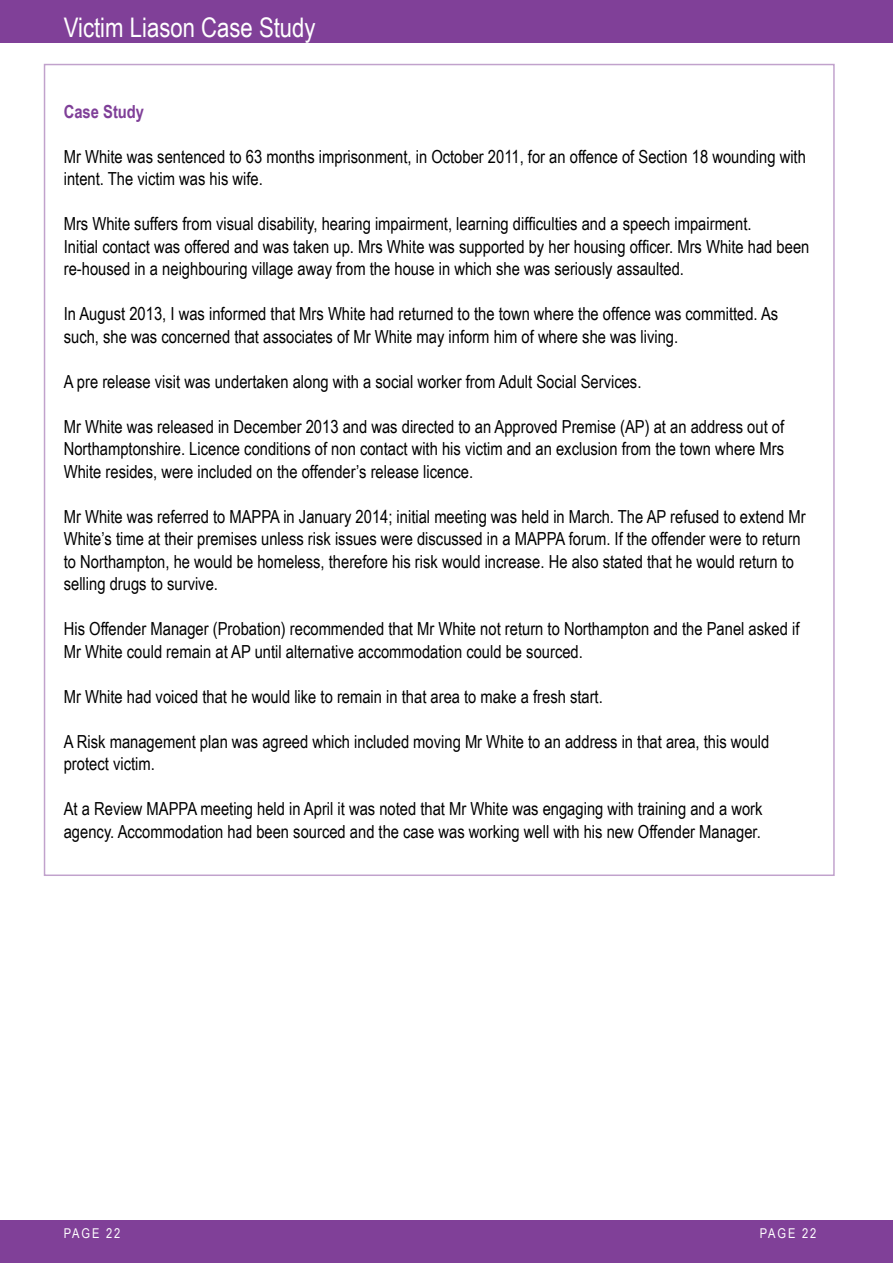
<style>
.page{position:relative;width:893px;height:1263px;background:#fff}
.page>*{position:absolute;margin:0;border:0;box-sizing:border-box;transform-origin:0 0}
.t1{font:27px "Arial Narrow";color:#fff}
.t2{font:18px/22.5px "Arial Narrow";color:#000}
.t3{font:700 18px "Arial Narrow";color:#7f3f98}
.t4{font:13.5px "Arial Narrow";letter-spacing:.14em;color:#fff}
</style>
<div class="page">
<div style="left:0;top:0;width:893px;height:43px;background:#804098"></div>
<div style="left:0;top:1220px;width:893px;height:43px;background:#804098"></div>
<h1 class="t1" style="left:64px;top:12px;width:253px">Victim Liason Case Study</h1>
<p class="t3" style="left:64px;top:101px;width:82px">Case Study</p>
<p class="t2" style="left:64px;top:145px;width:744px">Mr White was sentenced to 63 months imprisonment, in October 2011, for an offence of Section 18 wounding with intent. The victim was his wife.</p>
<p class="t2" style="left:64px;top:212px;width:747px">Mrs White suffers from visual disability, hearing impairment, learning difficulties and a speech impairment.<br>Initial contact was offered and was taken up. Mrs White was supported by her housing officer. Mrs White had been re-housed in a neighbouring village away from the house in which she was seriously assaulted.</p>
<p class="t2" style="left:64px;top:302px;width:716px">In August 2013, I was informed that Mrs White had returned to the town where the offence was committed. As such, she was concerned that associates of Mr White may inform him of where she was living.</p>
<p class="t2" style="left:64px;top:370px;width:579px">A pre release visit was undertaken along with a social worker from Adult Social Services.</p>
<p class="t2" style="left:64px;top:415px;width:722px;text-align:justify">Mr White was released in December 2013 and was directed to an Approved Premise (AP) at an address out of Northamptonshire. Licence conditions of non contact with his victim and an exclusion from the town where Mrs White resides, were included on the offender’s release licence.</p>
<p class="t2" style="left:64px;top:505px;width:743px">Mr White was referred to MAPPA in January 2014; initial meeting was held in March. The AP refused to extend Mr White’s time at their premises unless risk issues were discussed in a MAPPA forum. If the offender were to return to Northampton, he would be homeless, therefore his risk would increase. He also stated that he would return to selling drugs to survive.</p>
<p class="t2" style="left:64px;top:617px;width:737px">His Offender Manager (Probation) recommended that Mr White not return to Northampton and the Panel asked if<br>Mr White could remain at AP until alternative accommodation could be sourced.</p>
<p class="t2" style="left:64px;top:685px;width:541px">Mr White had voiced that he would like to remain in that area to make a fresh start.</p>
<p class="t2" style="left:64px;top:730px;width:707px">A Risk management plan was agreed which included moving Mr White to an address in that area, this would protect victim.</p>
<p class="t2" style="left:64px;top:797px;width:700px">At a Review MAPPA meeting held in April it was noted that Mr White was engaging with training and a work agency. Accommodation had been sourced and the case was working well with his new Offender Manager.</p>
<p class="t4" style="left:64px;top:1225px;width:58px">PAGE 22</p>
<p class="t4" style="left:760px;top:1225px;width:58px">PAGE 22</p>
</div>
